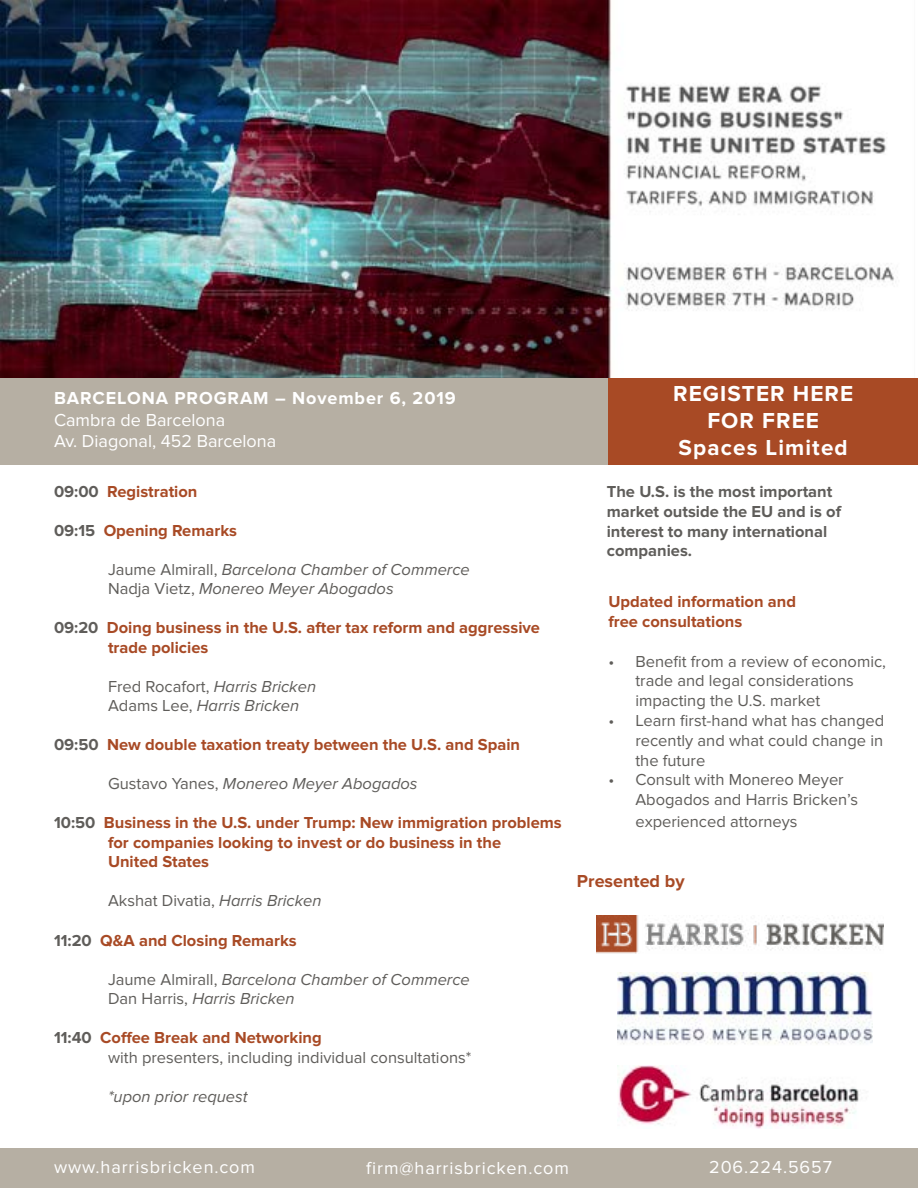
<style>
.page{position:relative;width:918px;height:1188px;background:#fff}
.page>*{position:absolute;margin:0;border:0;box-sizing:border-box;transform-origin:0 0}
.t1{font:700 22.5px/27px "Proxima Nova";letter-spacing:.05em;color:#fff;text-align:center}
.t2{font:18px "Proxima Nova";letter-spacing:.05em;color:#fff}
.t3{font:18px/21.6px "Proxima Nova";color:#fff}
.t4{font:700 18px "Proxima Nova";letter-spacing:.05em;color:#fff}
.t5{font:700 18px "Proxima Nova";color:#a84a25}
.t6{font:700 16.5px/19.5px "Proxima Nova";color:#a84a25}
.t7{font:16.5px/19.8px "Proxima Nova";color:#5f5d5a}
.t8{font:italic 16.5px/19.5px "Proxima Nova";color:#5f5d5a}
.t9{font:700 16.5px/19.8px "Proxima Nova";color:#5f5d5a}
.s1{color:#5f5d5a}
.s2{font-style:normal}
.s3{font-style:italic}
.s4{font-weight:700}
.s5{font-weight:700;color:#a84a25}
</style>
<div class="page">
<img style="left:0;top:0;width:894px;height:378px">
<div style="left:0;top:378px;width:918px;height:87px;background:#b6afa3"></div>
<div style="left:608px;top:378px;width:310px;height:87px;background:#a84a25"></div>
<img style="left:617px;top:1066px;width:242px;height:62px">
<img style="left:617px;top:973px;width:256px;height:72px">
<img style="left:596px;top:915px;width:287px;height:38px">
<div style="left:0;top:1148px;width:918px;height:40px;background:#b6afa3"></div>
<p class="t4" style="left:54px;top:388px;width:403px">BARCELONA PROGRAM – November 6, 2019</p>
<p class="t3" style="left:54px;top:409px;width:224px">Cambra de Barcelona<br>Av. Diagonal, 452 Barcelona</p>
<p class="t6" style="left:54px;top:482px;width:145px"><span class="s1">09:00</span> Registration</p>
<p class="t6" style="left:54px;top:521px;width:185px"><span class="s1">09:15</span> Opening Remarks</p>
<p class="t8" style="left:108px;top:560px;width:363px"><span class="s2">Jaume Almirall,</span> Barcelona Chamber of Commerce<br><span class="s2">Nadja Vietz,</span> Monereo Meyer Abogados</p>
<p class="t6" style="left:108px;top:619px;width:434px;text-indent:-54px"><span class="s1">09:20</span> Doing business in the U.S. after tax reform and aggressive trade policies</p>
<p class="t8" style="left:108px;top:677px;width:210px"><span class="s2">Fred Rocafort,</span> Harris Bricken<br><span class="s2">Adams Lee,</span> Harris Bricken</p>
<p class="t6" style="left:54px;top:736px;width:468px"><span class="s1">09:50</span> New double taxation treaty between the U.S. and Spain</p>
<p class="t8" style="left:108px;top:775px;width:311px"><span class="s2">Gustavo Yanes,</span> Monereo Meyer Abogados</p>
<p class="t6" style="left:108px;top:814px;width:455px;text-indent:-54px"><span class="s1">10:50</span> Business in the U.S. under Trump: New immigration problems for companies looking to invest or do business in the<br>United States</p>
<p class="t7" style="left:108px;top:891px;width:215px">Akshat Divatia, <span class="s3">Harris Bricken</span></p>
<p class="t6" style="left:54px;top:931px;width:244px"><span class="s1">11:20</span> Q&amp;A and Closing Remarks</p>
<p class="t8" style="left:108px;top:970px;width:363px"><span class="s2">Jaume Almirall,</span> Barcelona Chamber of Commerce<br><span class="s2">Dan Harris,</span> Harris Bricken</p>
<p class="t7" style="left:108px;top:1028px;width:365px;text-indent:-54px"><span class="s4">11:40</span> <span class="s5">Coffee Break and Networking<br></span>with presenters, including individual consultations*</p>
<p class="t8" style="left:108px;top:1087px;width:141px">*upon prior request</p>
<h1 class="t1" style="left:673px;top:381px;width:182px">REGISTER HERE<br>FOR FREE<br>Spaces Limited</h1>
<p class="t9" style="left:607px;top:482px;width:236px">The U.S. is the most important market outside the EU and is of interest to many international companies.</p>
<p class="t6" style="left:608px;top:592px;width:189px">Updated information and free consultations</p>
<p class="t7" style="left:635px;top:651px;width:252px;text-indent:-27px">• Benefit from a review of economic, trade and legal considerations impacting the U.S. market</p>
<p class="t7" style="left:635px;top:711px;width:250px;text-align:justify;text-indent:-27px">• Learn first-hand what has changed recently and what could change in the future</p>
<p class="t7" style="left:635px;top:770px;width:224px;text-indent:-27px">• Consult with Monereo Meyer<br>Abogados and Harris Bricken’s</p>
<p class="t7" style="left:635px;top:812px;width:164px">experienced attorneys</p>
<p class="t5" style="left:577px;top:871px;width:109px">Presented by</p>
<p class="t2" style="left:54px;top:1157px;width:202px">www.harrisbricken.com</p>
<p class="t2" style="left:366px;top:1158px;width:204px">firm@harrisbricken.com</p>
<p class="t2" style="left:709px;top:1157px;width:124px">206.224.5657</p>
</div>
